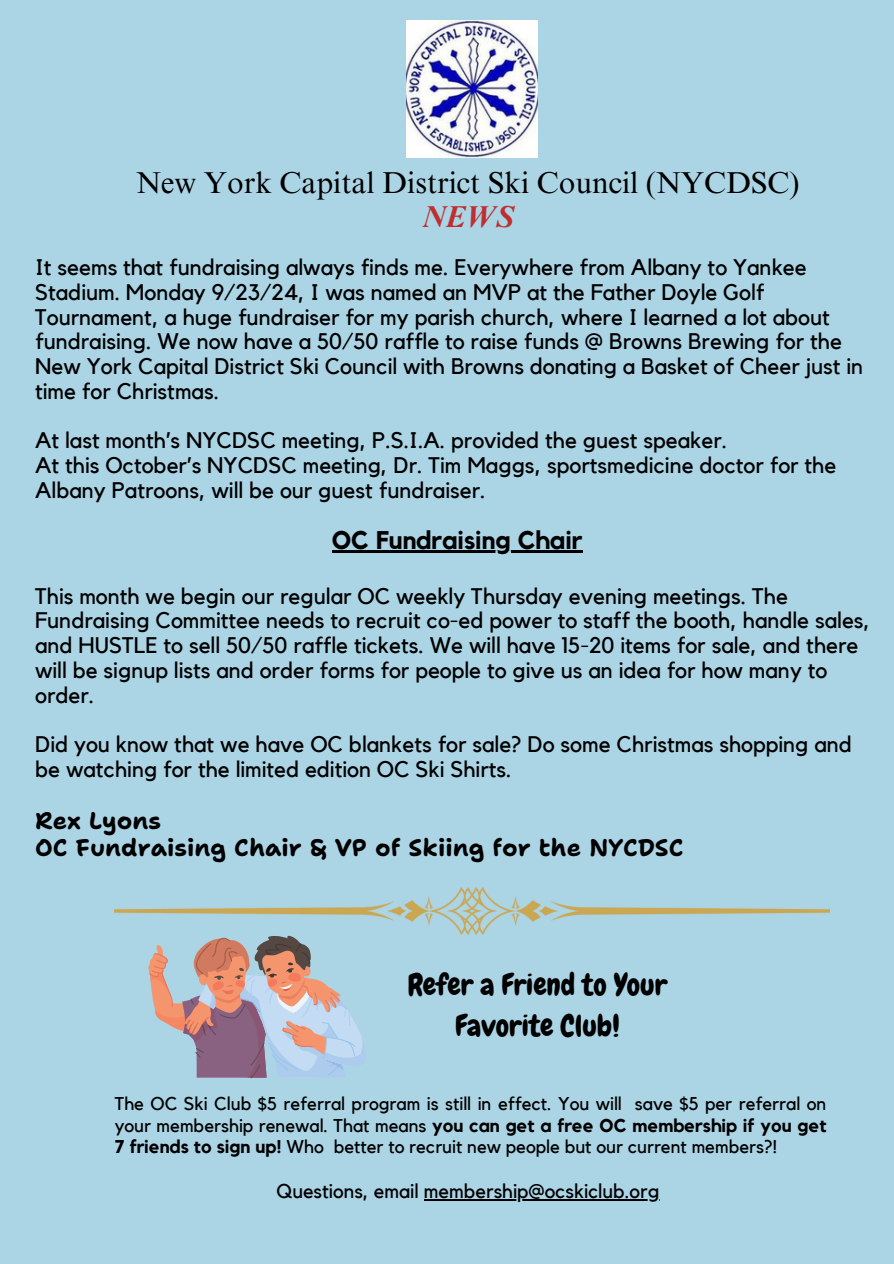
<style>
.page{position:relative;width:894px;height:1264px;background:#fff}
.page>*{position:absolute;margin:0;border:0;box-sizing:border-box;transform-origin:0 0}
.t1{font:30.15px/33.8px "Times NRMT Pro";color:#000;text-align:center}
.t2{font:29.85px/41.7px "Chewy";color:#000;text-align:center}
.t3{font:700 25.5px "Kollektif";color:#000}
.t4{font:700 24px/27px "Shantell Sans";color:#000}
.t5{font:22.5px/24.8px "Kollektif";color:#000}
.t6{font:19.95px "Kollektif";color:#000}
.t7{font:18.45px/21.3px "Kollektif";color:#000;text-align:justify}
.s1{font-weight:700;font-style:italic;color:#bf2f2f}
.s2{font-weight:700}
</style>
<div class="page">
<div style="left:0;top:0;width:893px;height:1263px;background:#abd4e5"></div>
<hr style="left:331px;top:550px;width:251px;height:3px;background:#000">
<img style="left:407px;top:21px;width:130px;height:136px">
<svg style="left:148px;top:935px;width:215px;height:144px"></svg>
<img style="left:115px;top:887px;width:714px;height:47px">
<hr style="left:424px;top:1199px;width:235px;height:1px;background:#000">
<p class="t1" style="left:136px;top:170px;width:664px">New York Capital District Ski Council (NYCDSC)<br><span class="s1">NEWS</span></p>
<p class="t5" style="left:35px;top:256px;width:829px">It seems that fundraising always finds me. Everywhere from Albany to Yankee Stadium. Monday 9/23/24, I was named an MVP at the Father Doyle Golf Tournament, a huge fundraiser for my parish church, where I learned a lot about fundraising. We now have a 50/50 raffle to raise funds @ Browns Brewing for the New York Capital District Ski Council with Browns donating a Basket of Cheer just in time for Christmas.</p>
<h1 class="t5" style="left:35px;top:429px;width:802px">At last month’s NYCDSC meeting, P.S.I.A. provided the guest speaker.<br>At this October’s NYCDSC meeting, Dr. Tim Maggs, sportsmedicine doctor for the<br>Albany Patroons, will be our guest fundraiser.</h1>
<h3 class="t3" style="left:331px;top:528px;width:252px">OC Fundraising Chair</h3>
<h3 class="t5" style="left:35px;top:584px;width:836px">This month we begin our regular OC weekly Thursday evening meetings. The Fundraising Committee needs to recruit co-ed power to staff the booth, handle sales, and HUSTLE to sell 50/50 raffle tickets. We will have 15-20 items for sale, and there will be signup lists and order forms for people to give us an idea for how many to order.</h3>
<h2 class="t5" style="left:35px;top:733px;width:818px">Did you know that we have OC blankets for sale? Do some Christmas shopping and be watching for the limited edition OC Ski Shirts.</h2>
<h3 class="t4" style="left:35px;top:806px;width:647px">Rex Lyons<br>OC Fundraising Chair &amp; VP of Skiing for the NYCDSC</h3>
<p class="t2" style="left:407px;top:963px;width:261px">Refer a Friend to Your<br>Favorite Club!</p>
<p class="t7" style="left:115px;top:1093px;width:713px">The OC Ski Club $5 referral program is still in effect. You will save $5 per referral on your membership renewal. That means <span class="s2">you can get a free OC membership if you get 7 friends to sign up!</span> Who better to recruit new people but our current members?!</p>
<p class="t6" style="left:276px;top:1181px;width:384px">Questions, email membership@ocskiclub.org</p>
</div>
